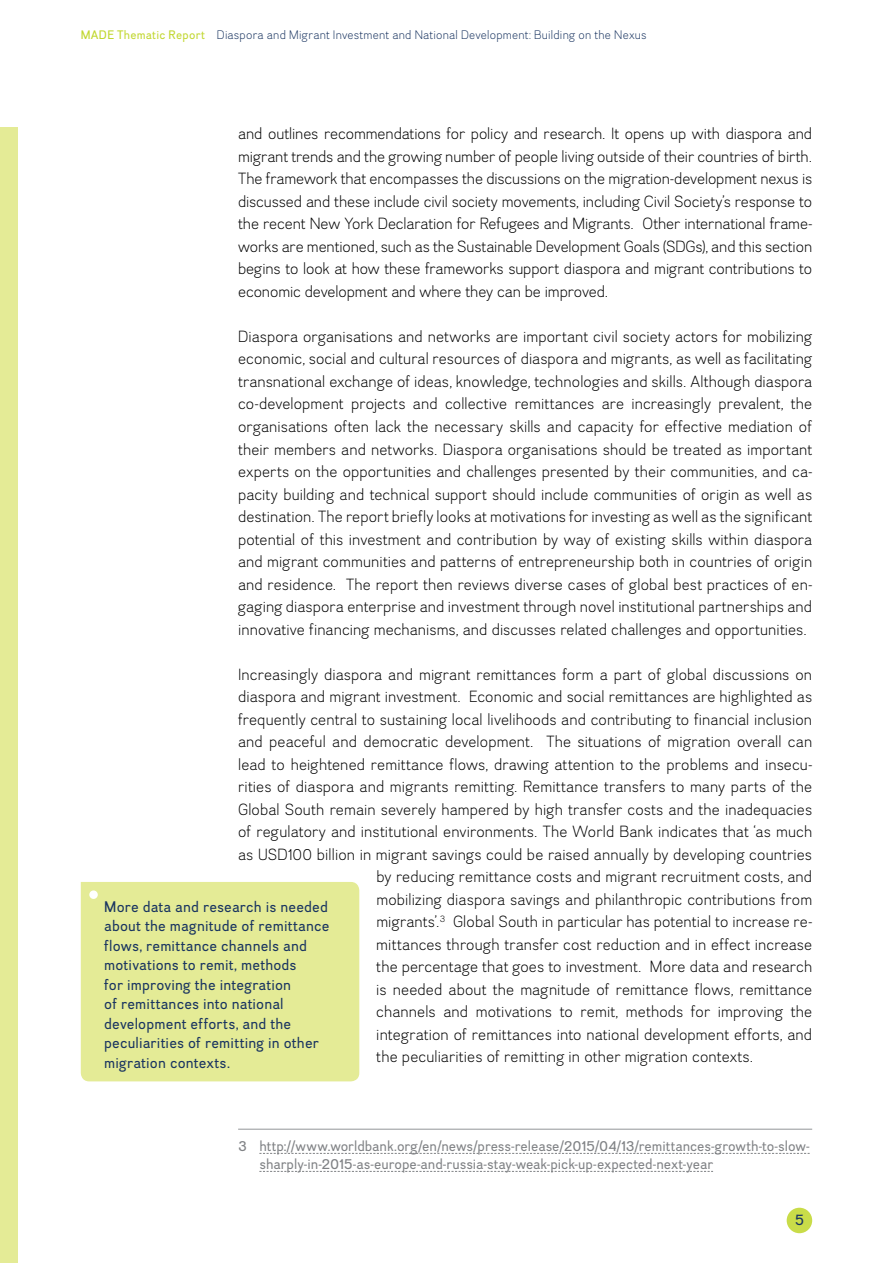
<style>
.page{position:relative;width:893px;height:1263px;background:#fff}
.page>*{position:absolute;margin:0;border:0;box-sizing:border-box;transform-origin:0 0}
.t1{font:15.75px/22.5px "Divulge Lt";letter-spacing:.01em;color:#000;text-align:justify}
.t2{font:15px/19.5px "Divulge Rg";letter-spacing:.01em;color:#193460}
.t3{font:14.25px/18px "Divulge Rg";color:#808285}
.t4{font:12px "Divulge Lt";letter-spacing:.02em;color:#193460}
.s1{font-family:"Divulge Rg";color:#c1d72f}
</style>
<div class="page">
<div style="left:787px;top:1208px;width:25px;height:25px;background:#c9dc49;border-radius:50%"></div>
<div style="left:0;top:128px;width:17px;height:1135px;background:#e4eb96"></div>
<hr style="left:238px;top:1129px;width:574px;height:1px;background:#939598">
<svg style="left:259px;top:1153px;width:551px;height:1px"></svg>
<svg style="left:259px;top:1171px;width:454px;height:1px"></svg>
<div style="left:81px;top:882px;width:278px;height:199px;background:#e4eb96"></div>
<div style="left:89px;top:890px;width:9px;height:9px;background:#fff;border-radius:50%"></div>
<p class="t4" style="left:81px;top:27px;width:567px"><span class="s1">MADE Thematic Report</span> Diaspora and Migrant Investment and National Development: Building on the Nexus</p>
<p class="t1" style="left:238px;top:122px;width:576px">and outlines recommendations for policy and research. It opens up with diaspora and migrant trends and the growing number of people living outside of their countries of birth.<br>The framework that encompasses the discussions on the migration-development nexus is discussed and these include civil society movements, including Civil Society’s response to the recent New York Declaration for Refugees and Migrants. Other international frame&shy;works are mentioned, such as the Sustainable Development Goals (SDGs), and this section begins to look at how these frameworks support diaspora and migrant contributions to economic development and where they can be improved.</p>
<p class="t1" style="left:238px;top:325px;width:576px">Diaspora organisations and networks are important civil society actors for mobilizing economic, social and cultural resources of diaspora and migrants, as well as facilitating transnational exchange of ideas, knowledge, technologies and skills. Although diaspora co-development projects and collective remittances are increasingly prevalent, the organisations often lack the necessary skills and capacity for effective mediation of their members and networks. Diaspora organisations should be treated as important experts on the opportunities and challenges presented by their communities, and ca&shy;pacity building and technical support should include communities of origin as well as destination. The report briefly looks at motivations for investing as well as the significant potential of this investment and contribution by way of existing skills within diaspora and migrant communities and patterns of entrepreneurship both in countries of origin and residence. The report then reviews diverse cases of global best practices of en&shy;gaging diaspora enterprise and investment through novel institutional partnerships and innovative financing mechanisms, and discusses related challenges and opportunities.</p>
<p class="t1" style="left:238px;top:662px;width:575px">Increasingly diaspora and migrant remittances form a part of global discussions on</p>
<p class="t1" style="left:238px;top:685px;width:576px">diaspora and migrant investment. Economic and social remittances are highlighted as</p>
<p class="t1" style="left:238px;top:707px;width:575px">frequently central to sustaining local livelihoods and contributing to financial inclusion</p>
<p class="t1" style="left:238px;top:730px;width:576px">and peaceful and democratic development. The situations of migration overall can</p>
<p class="t1" style="left:238px;top:752px;width:576px">lead to heightened remittance flows, drawing attention to the problems and insecu-</p>
<p class="t1" style="left:238px;top:775px;width:576px">rities of diaspora and migrants remitting. Remittance transfers to many parts of the</p>
<p class="t1" style="left:238px;top:797px;width:576px">Global South remain severely hampered by high transfer costs and the inadequacies</p>
<p class="t1" style="left:238px;top:820px;width:576px">of regulatory and institutional environments. The World Bank indicates that ‘as much</p>
<p class="t1" style="left:238px;top:842px;width:575px">as USD100 billion in migrant savings could be raised annually by developing countries</p>
<p class="t1" style="left:376px;top:865px;width:437px">by reducing remittance costs and migrant recruitment costs, and</p>
<p class="t1" style="left:376px;top:887px;width:437px">mobilizing diaspora savings and philanthropic contributions from</p>
<p class="t1" style="left:376px;top:910px;width:437px">migrants’.<sup>3</sup> Global South in particular has potential to increase re-</p>
<p class="t1" style="left:376px;top:932px;width:437px">mittances through transfer cost reduction and in effect increase</p>
<p class="t1" style="left:376px;top:955px;width:437px">the percentage that goes to investment. More data and research</p>
<p class="t1" style="left:376px;top:977px;width:437px">is needed about the magnitude of remittance flows, remittance</p>
<p class="t1" style="left:376px;top:1000px;width:437px">channels and motivations to remit, methods for improving the</p>
<p class="t1" style="left:376px;top:1022px;width:437px">integration of remittances into national development efforts, and</p>
<p class="t1" style="left:376px;top:1045px;width:379px">the peculiarities of remitting in other migration contexts.</p>
<p class="t2" style="left:104px;top:896px;width:227px">More data and research is needed about the magnitude of remittance flows, remittance channels and motivations to remit, methods<br>for improving the integration<br>of remittances into national development efforts, and the peculiarities of remitting in other migration contexts.</p>
<p class="t3" style="left:259px;top:1137px;width:552px;text-indent:-21px">3 http://www.worldbank.org/en/news/press-release/2015/04/13/remittances-growth-to-slow&shy;sharply-in-2015-as-europe-and-russia-stay-weak-pick-up-expected-next-year</p>
<p class="t2" style="left:795px;top:1209px;width:11px">5</p>
</div>
